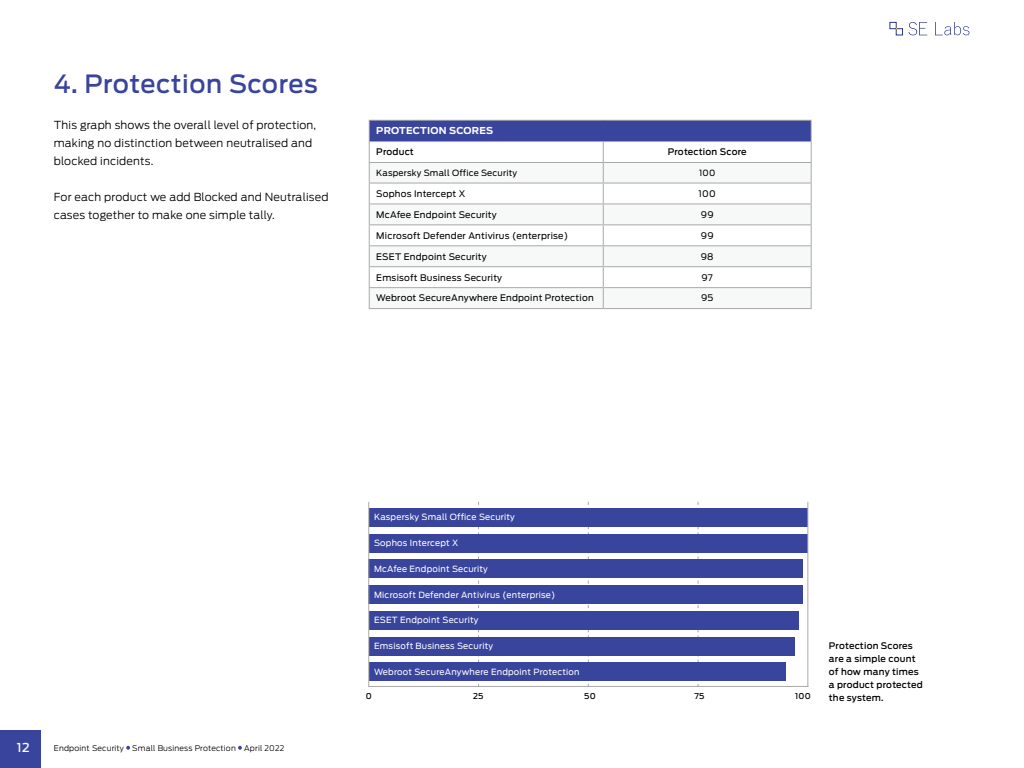
<style>
.page{position:relative;width:1024px;height:768px;background:#fff}
.page>*{position:absolute;margin:0;border:0;box-sizing:border-box;transform-origin:0 0}
.t1{font:500 25px "Antenna";letter-spacing:.02em;color:#39449c}
.t2{font:500 12.2px "Antenna";color:#fff}
.t3{font:300 11px/18px "Antenna";letter-spacing:.015em;color:#000}
.t4{font:700 9.5px "Antenna";letter-spacing:.02em;color:#fff}
.t5{font:9px "Antenna";letter-spacing:.025em;color:#000}
.t6{font:500 9px/13px "Antenna";letter-spacing:.02em;color:#000}
.t7{font:8.5px "Antenna";letter-spacing:.025em;color:#fff}
.t8{font:8.5px "Antenna";letter-spacing:.025em;color:#000}
.t9{font:500 8px "Antenna";letter-spacing:.025em;color:#000}
.t10{font:300 7.8px "Antenna";letter-spacing:.025em;color:#000}
</style>
<div class="page">
<div style="left:0;top:730px;width:41px;height:38px;background:#39449c"></div>
<svg style="left:126px;top:746px;width:4px;height:4px"></svg>
<svg style="left:238px;top:746px;width:4px;height:4px"></svg>
<svg style="left:908px;top:22px;width:19px;height:13px"></svg>
<svg style="left:935px;top:22px;width:34px;height:13px"></svg>
<div style="left:890px;top:22px;width:7px;height:7px;border:1px solid #2c368a"></div>
<div style="left:896px;top:28px;width:7px;height:7px;border:1px solid #2c368a"></div>
<hr style="left:369px;top:120px;width:234px;height:1px;background:#a9a9a9">
<hr style="left:603px;top:120px;width:209px;height:1px;background:#a9a9a9">
<svg style="left:369px;top:121px;width:443px;height:187px"></svg>
<hr style="left:369px;top:308px;width:234px;height:1px;background:#a9a9a9">
<hr style="left:603px;top:308px;width:209px;height:1px;background:#a9a9a9">
<hr style="left:368px;top:686px;width:440px;height:1px;background:#a9a9a9">
<svg style="left:698px;top:502px;width:1px;height:184px"></svg>
<svg style="left:478px;top:502px;width:1px;height:184px"></svg>
<svg style="left:588px;top:502px;width:1px;height:184px"></svg>
<div style="left:369px;top:508px;width:438px;height:19px;background:#39449c"></div>
<div style="left:369px;top:534px;width:438px;height:18px;background:#39449c"></div>
<div style="left:369px;top:560px;width:434px;height:18px;background:#39449c"></div>
<div style="left:369px;top:585px;width:434px;height:19px;background:#39449c"></div>
<div style="left:369px;top:611px;width:430px;height:19px;background:#39449c"></div>
<div style="left:369px;top:637px;width:425px;height:18px;background:#39449c"></div>
<div style="left:369px;top:663px;width:416px;height:18px;background:#39449c"></div>
<hr style="left:807px;top:502px;width:1px;height:185px;background:#a9a9a9">
<hr style="left:368px;top:502px;width:1px;height:185px;background:#a9a9a9">
<h1 class="t1" style="left:54px;top:69px;width:265px">4. Protection Scores</h1>
<p class="t3" style="left:54px;top:116px;width:264px">This graph shows the overall level of protection, making no distinction between neutralised and blocked incidents.</p>
<p class="t3" style="left:54px;top:188px;width:276px">For each product we add Blocked and Neutralised cases together to make one simple tally.</p>
<p class="t4" style="left:376px;top:125px;width:118px">PROTECTION SCORES</p>
<p class="t6" style="left:376px;top:146px;width:39px">Product</p>
<p class="t6" style="left:668px;top:146px;width:80px">Protection Score</p>
<p class="t8" style="left:376px;top:168px;width:142px">Kaspersky Small Office Security</p>
<p class="t8" style="left:699px;top:168px;width:18px">100</p>
<p class="t5" style="left:376px;top:188px;width:91px">Sophos Intercept X</p>
<p class="t5" style="left:699px;top:188px;width:19px">100</p>
<p class="t5" style="left:376px;top:209px;width:122px">McAfee Endpoint Security</p>
<p class="t5" style="left:701px;top:209px;width:14px">99</p>
<p class="t5" style="left:376px;top:230px;width:193px">Microsoft Defender Antivirus (enterprise)</p>
<p class="t5" style="left:701px;top:230px;width:14px">99</p>
<p class="t5" style="left:376px;top:251px;width:112px">ESET Endpoint Security</p>
<p class="t5" style="left:701px;top:251px;width:14px">98</p>
<p class="t5" style="left:376px;top:272px;width:127px">Emsisoft Business Security</p>
<p class="t5" style="left:702px;top:272px;width:13px">97</p>
<p class="t5" style="left:376px;top:293px;width:219px">Webroot SecureAnywhere Endpoint Protection</p>
<p class="t5" style="left:701px;top:293px;width:14px">95</p>
<h2 class="t2" style="left:17px;top:740px;width:14px">12</h2>
<p class="t10" style="left:54px;top:743px;width:232px">Endpoint Security Small Business Protection April 2022</p>
<p class="t7" style="left:374px;top:512px;width:142px">Kaspersky Small Office Security</p>
<p class="t7" style="left:374px;top:538px;width:86px">Sophos Intercept X</p>
<p class="t7" style="left:374px;top:564px;width:115px">McAfee Endpoint Security</p>
<p class="t7" style="left:374px;top:589px;width:183px">Microsoft Defender Antivirus (enterprise)</p>
<p class="t7" style="left:374px;top:615px;width:106px">ESET Endpoint Security</p>
<p class="t7" style="left:374px;top:641px;width:120px">Emsisoft Business Security</p>
<p class="t7" style="left:374px;top:667px;width:207px">Webroot SecureAnywhere Endpoint Protection</p>
<p class="t9" style="left:366px;top:691px;width:8px">0</p>
<p class="t9" style="left:473px;top:691px;width:12px">25</p>
<p class="t9" style="left:584px;top:691px;width:13px">50</p>
<p class="t9" style="left:694px;top:691px;width:11px">75</p>
<p class="t9" style="left:795px;top:691px;width:17px">100</p>
<p class="t6" style="left:829px;top:639px;width:95px">Protection Scores are a simple count of how many times a product protected the system.</p>
</div>
